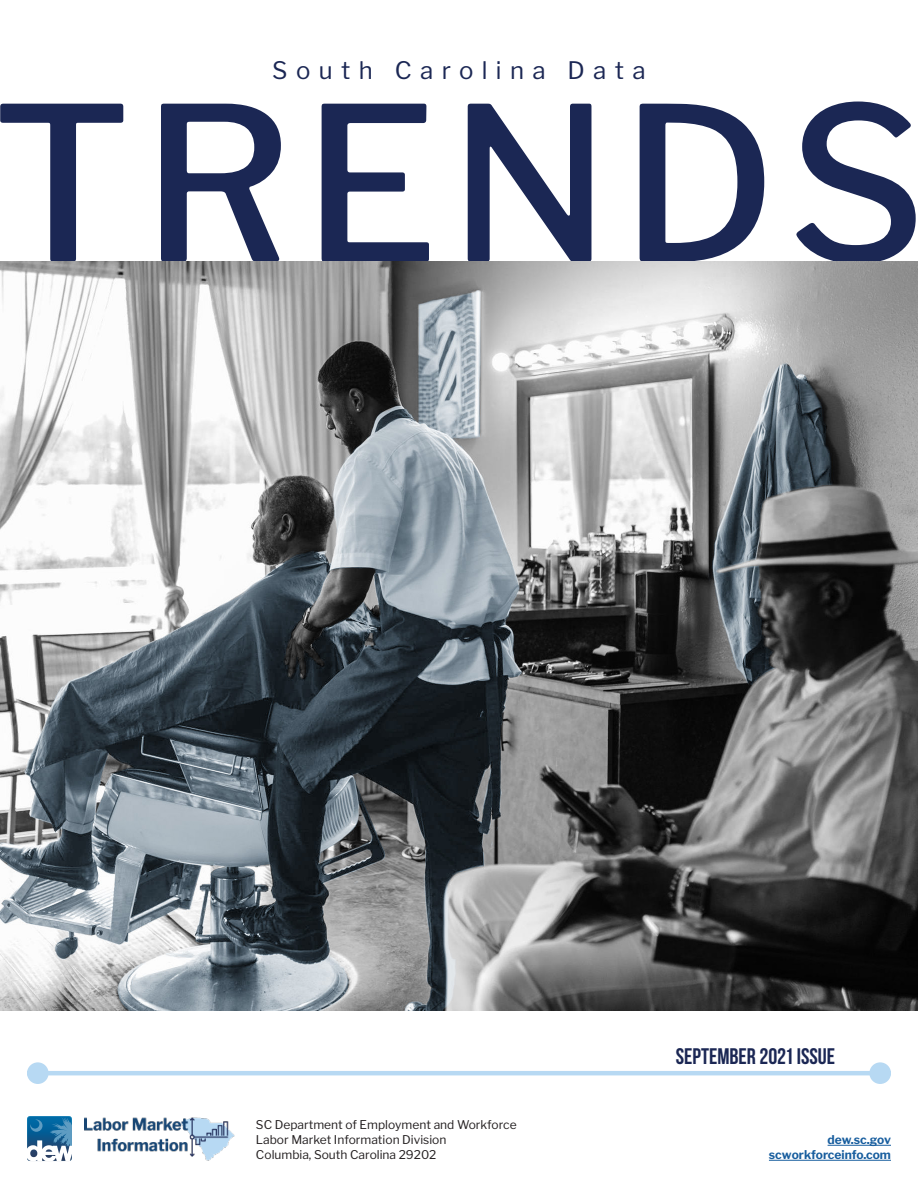
<style>
.page{position:relative;width:918px;height:1188px;background:#fff}
.page>*{position:absolute;margin:0;border:0;box-sizing:border-box;transform-origin:0 0}
.t1{font:500 213px "Libre Franklin";letter-spacing:.05em;color:#1b2754}
.t2{font:24px "Libre Franklin";letter-spacing:.35em;color:#1b2754}
.t3{font:700 22.5px "Bebas Neue";color:#1b2754}
.t4{font:12px "Libre Franklin";color:#231f20}
.t5{font:700 12px "Libre Franklin";color:#175d9e}
</style>
<div class="page">
<hr style="left:828px;top:1145px;width:63px;height:1px;background:#175d9e">
<hr style="left:769px;top:1160px;width:122px;height:1px;background:#175d9e">
<img style="left:84px;top:1117px;width:151px;height:44px">
<hr style="left:27px;top:1071px;width:864px;height:4px;background:#b7d9f3">
<div style="left:27px;top:1062px;width:22px;height:22px;background:#b7d9f3;border-radius:50%"></div>
<div style="left:869px;top:1062px;width:22px;height:22px;background:#b7d9f3;border-radius:50%"></div>
<svg style="left:27px;top:1116px;width:45px;height:45px"></svg>
<img style="left:0;top:262px;width:918px;height:749px">
<p class="t2" style="left:272px;top:56px;width:375px">South Carolina Data</p>
<p class="t1" style="left:-8px;top:56px;width:936px">TRENDS</p>
<p class="t4" style="left:256px;top:1118px;width:262px">SC Department of Employment and Workforce</p>
<p class="t4" style="left:256px;top:1133px;width:192px">Labor Market Information Division</p>
<p class="t4" style="left:256px;top:1148px;width:182px">Columbia, South Carolina 29202</p>
<p class="t3" style="left:676px;top:1044px;width:161px">SEPTEMBER 2021 ISSUE</p>
<p class="t5" style="left:828px;top:1133px;width:65px">dew.sc.gov</p>
<p class="t5" style="left:769px;top:1148px;width:124px">scworkforceinfo.com</p>
</div>
